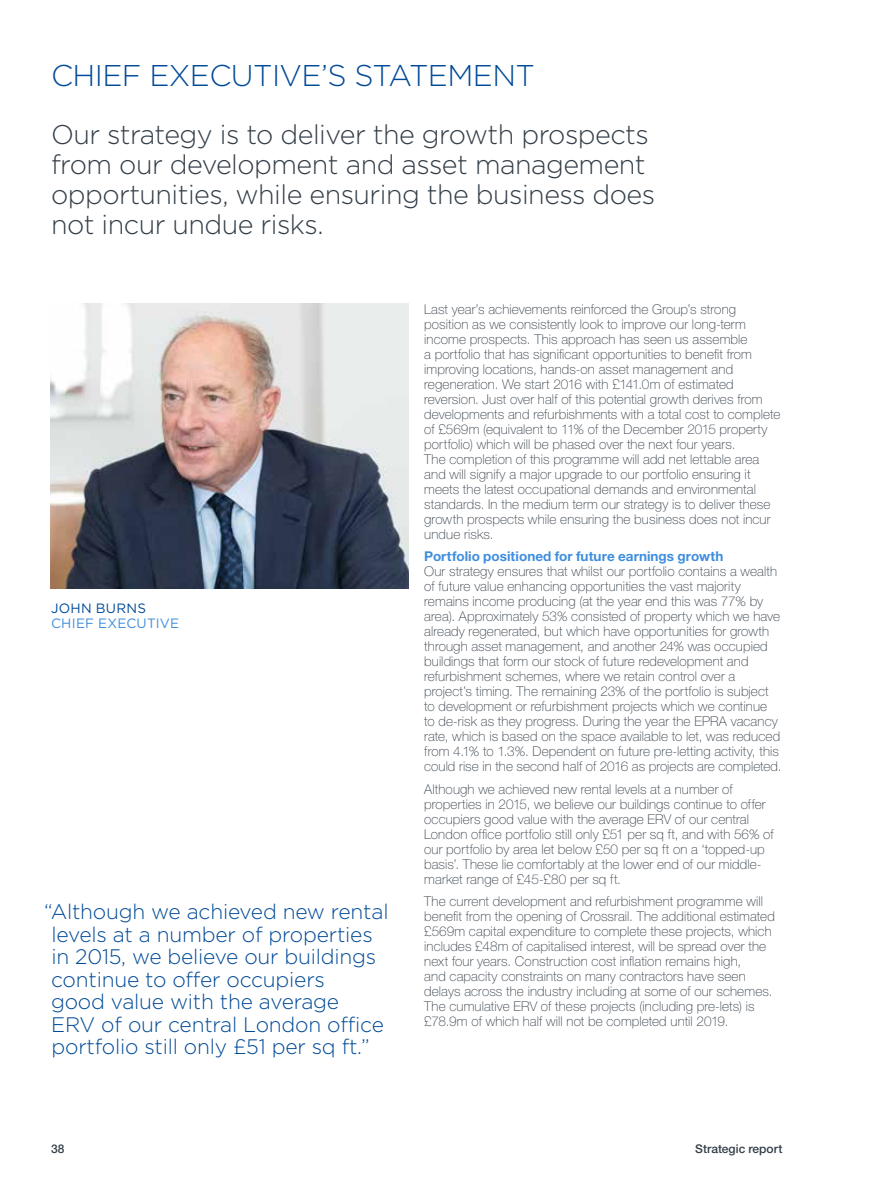
<style>
.page{position:relative;width:893px;height:1191px;background:#fff}
.page>*{position:absolute;margin:0;border:0;box-sizing:border-box;transform-origin:0 0}
.t1{font:300 30px "Gotham";letter-spacing:-.02em;color:#004a97}
.t2{font:300 27px/30px "Gotham";letter-spacing:-.02em;color:#333e48}
.t3{font:300 21px/22.5px "Gotham";letter-spacing:-.01em;color:#004a97}
.t4{font:100 13.5px/15px "Helvetica Neue LT Std";letter-spacing:.01em;color:#333e48}
.t5{font:700 13.5px "Helvetica Neue LT Std";letter-spacing:.005em;color:#3e8ede}
.t6{font:13.5px "Gotham";letter-spacing:.015em;color:#3e8ede}
.t7{font:13.5px "Gotham";letter-spacing:.02em;color:#004a97}
.t8{font:500 12px "Helvetica Neue LT Std";color:#333e48}
</style>
<div class="page">
<img style="left:50px;top:303px;width:359px;height:285px">
<h1 class="t1" style="left:51px;top:59px;width:485px">CHIEF EXECUTIVE’S STATEMENT</h1>
<h2 class="t2" style="left:51px;top:119px;width:606px">Our strategy is to deliver the growth prospects from our development and asset management opportunities, while ensuring the business does not incur undue risks.</h2>
<p class="t7" style="left:51px;top:600px;width:97px">JOHN BURNS</p>
<p class="t6" style="left:51px;top:615px;width:130px">CHIEF EXECUTIVE</p>
<h3 class="t3" style="left:51px;top:900px;width:339px;text-indent:-7px">“Although we achieved new rental levels at a number of properties in 2015, we believe our buildings continue to offer occupiers<br>good value with the average<br>ERV of our central London office portfolio still only £51 per sq ft.”</h3>
<p class="t4" style="left:424px;top:301px;width:358px">Last year’s achievements reinforced the Group’s strong position as we consistently look to improve our long-term income prospects. This approach has seen us assemble<br>a portfolio that has significant opportunities to benefit from improving locations, hands-on asset management and regeneration. We start 2016 with £141.0m of estimated reversion. Just over half of this potential growth derives from developments and refurbishments with a total cost to complete of £569m (equivalent to 11% of the December 2015 property portfolio) which will be phased over the next four years.<br>The completion of this programme will add net lettable area and will signify a major upgrade to our portfolio ensuring it meets the latest occupational demands and environmental standards. In the medium term our strategy is to deliver these growth prospects while ensuring the business does not incur undue risks.</p>
<p class="t5" style="left:424px;top:548px;width:301px">Portfolio positioned for future earnings growth</p>
<p class="t4" style="left:424px;top:564px;width:359px">Our strategy ensures that whilst our portfolio contains a wealth of future value enhancing opportunities the vast majority remains income producing (at the year end this was 77% by area). Approximately 53% consisted of property which we have already regenerated, but which have opportunities for growth through asset management, and another 24% was occupied buildings that form our stock of future redevelopment and refurbishment schemes, where we retain control over a project’s timing. The remaining 23% of the portfolio is subject to development or refurbishment projects which we continue<br>to de-risk as they progress. During the year the EPRA vacancy rate, which is based on the space available to let, was reduced from 4.1% to 1.3%. Dependent on future pre-letting activity, this could rise in the second half of 2016 as projects are completed.</p>
<p class="t4" style="left:424px;top:781px;width:351px">Although we achieved new rental levels at a number of properties in 2015, we believe our buildings continue to offer occupiers good value with the average ERV of our central London office portfolio still only £51 per sq ft, and with 56% of our portfolio by area let below £50 per sq ft on a ‘topped-up basis’. These lie comfortably at the lower end of our middle&shy;market range of £45-£80 per sq ft.</p>
<p class="t4" style="left:424px;top:894px;width:352px">The current development and refurbishment programme will benefit from the opening of Crossrail. The additional estimated £569m capital expenditure to complete these projects, which includes £48m of capitalised interest, will be spread over the next four years. Construction cost inflation remains high,<br>and capacity constraints on many contractors have seen delays across the industry including at some of our schemes.<br>The cumulative ERV of these projects (including pre-lets) is £78.9m of which half will not be completed until 2019.</p>
<p class="t8" style="left:51px;top:1141px;width:15px">38</p>
<p class="t8" style="left:695px;top:1141px;width:89px">Strategic report</p>
</div>
